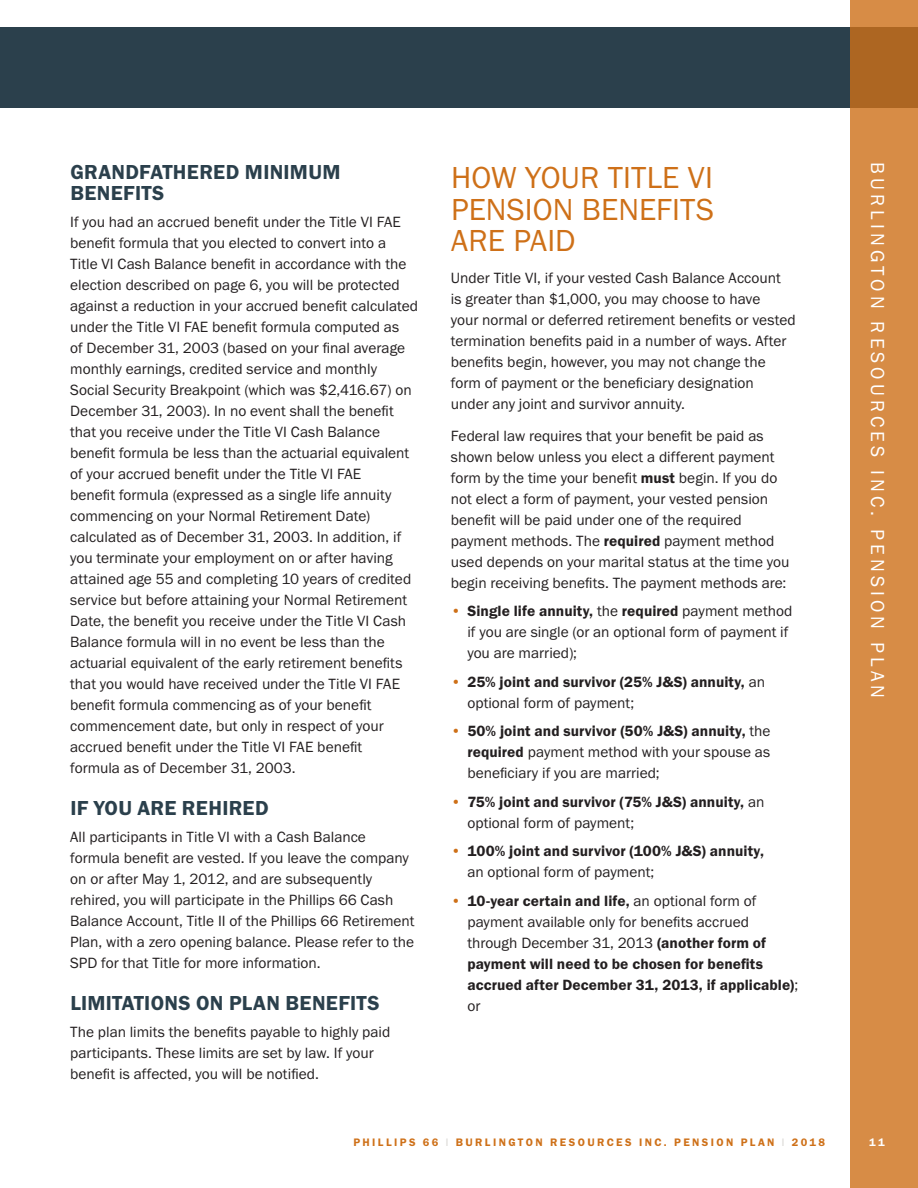
<style>
.page{position:relative;width:918px;height:1188px;background:#fff}
.page>*{position:absolute;margin:0;border:0;box-sizing:border-box;transform-origin:0 0}
.Head_1{font:31.5px/31.5px "Franklin Gothic FS";letter-spacing:.005em;color:#ce7018;text-align:justify}
.Head_2{font:600 21px/21px "Franklin Gothic FS";letter-spacing:.015em;color:#2b404c}
.t1{font:19.5px "Franklin Gothic FS";letter-spacing:.215em;color:#fff}
.Body_after_hd2{font:15.3px/21px "Franklin Gothic FS";color:#231f20}
.Body{font:15.3px/21px "Franklin Gothic FS";color:#231f20}
.t2{font:600 15.3px/21px "Franklin Gothic FS";letter-spacing:.005em;color:#231f20}
.t3{font:600 11.25px "Franklin Gothic FS";letter-spacing:.215em;color:#ce7018}
.t4{font:600 11.25px "Franklin Gothic FS";color:#fff}
.s1{font-weight:600}
.s2{color:#ce7018}
.s3{font-weight:400;color:#ce7018}
.s4{font-weight:400}
.s5{font-weight:400;color:#d4d2ce}
</style>
<div class="page">
<div style="left:0;top:27px;width:918px;height:81px;background:#2b404c"></div>
<div style="left:850px;top:0;width:68px;height:1188px;background:#d78c46"></div>
<p class="Head_2" style="left:70px;top:162px;width:272px">GRANDFATHERED MINIMUM<br>BENEFITS</p>
<p class="Body_after_hd2" style="left:70px;top:211px;width:350px">If you had an accrued benefit under the Title VI FAE benefit formula that you elected to convert into a<br>Title VI Cash Balance benefit in accordance with the election described on page 6, you will be protected against a reduction in your accrued benefit calculated under the Title VI FAE benefit formula computed as<br>of December 31, 2003 (based on your final average monthly earnings, credited service and monthly Social Security Breakpoint (which was $2,416.67) on December 31, 2003). In no event shall the benefit that you receive under the Title VI Cash Balance benefit formula be less than the actuarial equivalent of your accrued benefit under the Title VI FAE<br>benefit formula (expressed as a single life annuity commencing on your Normal Retirement Date) calculated as of December 31, 2003. In addition, if you terminate your employment on or after having attained age 55 and completing 10 years of credited service but before attaining your Normal Retirement Date, the benefit you receive under the Title VI Cash Balance formula will in no event be less than the actuarial equivalent of the early retirement benefits that you would have received under the Title VI FAE benefit formula commencing as of your benefit commencement date, but only in respect of your accrued benefit under the Title VI FAE benefit<br>formula as of December 31, 2003.</p>
<p class="Head_2" style="left:70px;top:798px;width:200px">IF YOU ARE REHIRED</p>
<p class="Body_after_hd2" style="left:70px;top:826px;width:346px">All participants in Title VI with a Cash Balance formula benefit are vested. If you leave the company on or after May 1, 2012, and are subsequently rehired, you will participate in the Phillips 66 Cash Balance Account, Title II of the Phillips 66 Retirement Plan, with a zero opening balance. Please refer to the SPD for that Title for more information.</p>
<p class="Head_2" style="left:70px;top:993px;width:311px">LIMITATIONS ON PLAN BENEFITS</p>
<p class="Body_after_hd2" style="left:70px;top:1021px;width:322px">The plan limits the benefits payable to highly paid participants. These limits are set by law. If your benefit is affected, you will be notified.</p>
<p class="Head_1" style="left:451px;top:162px;width:264px">HOW YOUR TITLE VI PENSION BENEFITS ARE PAID</p>
<p class="Body" style="left:451px;top:267px;width:346px">Under Title VI, if your vested Cash Balance Account<br>is greater than $1,000, you may choose to have<br>your normal or deferred retirement benefits or vested termination benefits paid in a number of ways. After benefits begin, however, you may not change the form of payment or the beneficiary designation<br>under any joint and survivor annuity.</p>
<p class="Body" style="left:451px;top:425px;width:340px">Federal law requires that your benefit be paid as shown below unless you elect a different payment form by the time your benefit <span class="s1">must</span> begin. If you do not elect a form of payment, your vested pension benefit will be paid under one of the required payment methods. The <span class="s1">required</span> payment method used depends on your marital status at the time you begin receiving benefits. The payment methods are:</p>
<p class="Body_after_hd2" style="left:467px;top:601px;width:327px;text-indent:-16px"><span class="s2">•</span> <span class="s1">Single life annuity,</span> the <span class="s1">required</span> payment method if you are single (or an optional form of payment if you are married);</p>
<p class="t2" style="left:467px;top:671px;width:299px;text-indent:-16px"><span class="s3">•</span> 25% joint and survivor (25% J&amp;S) annuity, <span class="s4">an optional form of payment;</span></p>
<p class="Body_after_hd2" style="left:467px;top:721px;width:305px;text-align:justify;text-indent:-16px"><span class="s2">•</span> <span class="s1">50% joint and survivor (50% J&amp;S) annuity,</span> the <span class="s1">required</span> payment method with your spouse as beneficiary if you are married;</p>
<p class="t2" style="left:467px;top:791px;width:298px;text-indent:-16px"><span class="s3">•</span> 75% joint and survivor (75% J&amp;S) annuity, <span class="s4">an optional form of payment;</span></p>
<p class="t2" style="left:467px;top:841px;width:298px;text-indent:-16px"><span class="s3">•</span> 100% joint and survivor (100% J&amp;S) annuity, <span class="s4">an optional form of payment;</span></p>
<p class="t2" style="left:467px;top:891px;width:332px;text-indent:-16px"><span class="s3">•</span> 10-year certain and life, <span class="s4">an optional form of payment available only for benefits accrued through December 31, 2013</span> (another form of payment will need to be chosen for benefits accrued after December 31, 2013, if applicable)<span class="s4">; or</span></p>
<p class="t1" style="left:888px;top:162px;width:538px;rotate:90deg">BURLINGTON RESOURCES INC. PENSION PLAN</p>
<p class="t3" style="left:354px;top:1136px;width:473px">PHILLIPS 66 <span class="s5">l</span> BURLINGTON RESOURCES INC. PENSION PLAN <span class="s5">l</span> 2018</p>
<p class="t4" style="left:869px;top:1136px;width:17px">11</p>
</div>
